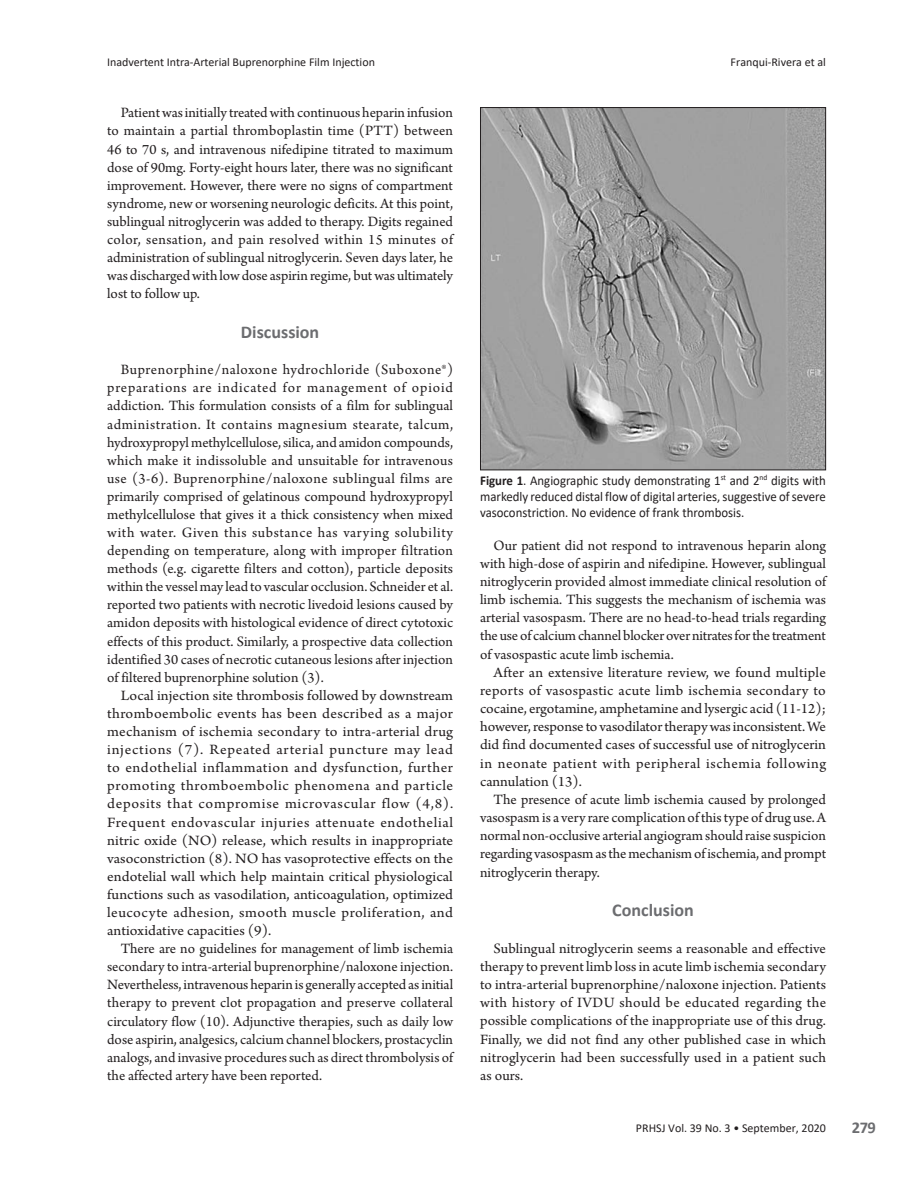
<style>
.page{position:relative;width:917px;height:1187px;background:#fff}
.page>*{position:absolute;margin:0;border:0;box-sizing:border-box;transform-origin:0 0}
.Article_Subtitle{font:700 18px "Calibri";color:#6c6d70}
.t1{font:700 16.5px "Calibri";color:#6c6d70}
.Article_Text{font:15px/18.1px "Arno Pro";color:#231f20;text-align:justify}
.Article_Text-2{font:15px/18px "Arno Pro";color:#231f20;text-align:justify;scale:1.05 1}
.Figures_and_tables{font:13.5px/16.2px "Calibri";color:#231f20;text-align:justify;scale:.95 1}
.t2{font:12px "Calibri";color:#231f20}
.s1{font-weight:700}
</style>
<div class="page">
<img style="left:482px;top:109px;width:341px;height:359px">
<div style="left:480px;top:107px;width:345px;height:363px;border:1px solid #231f20"></div>
<p class="t2" style="left:107px;top:54px;width:269px">Inadvertent Intra-Arterial Buprenorphine Film Injection</p>
<p class="Article_Text" style="left:107px;top:105px;width:347px;text-indent:14px">Patient was initially treated with continuous heparin infusion to maintain a partial thromboplastin time (PTT) between 46 to 70 s, and intravenous nifedipine titrated to maximum dose of 90mg. Forty-eight hours later, there was no significant improvement. However, there were no signs of compartment syndrome, new or worsening neurologic deficits. At this point, sublingual nitroglycerin was added to therapy. Digits regained color, sensation, and pain resolved within 15 minutes of administration of sublingual nitroglycerin. Seven days later, he was discharged with low dose aspirin regime, but was ultimately lost to follow up.</p>
<p class="Article_Subtitle" style="left:241px;top:319px;width:80px">Discussion</p>
<p class="Article_Text" style="left:107px;top:361px;width:347px;text-indent:14px">Buprenorphine/naloxone hydrochloride (Suboxone®) preparations are indicated for management of opioid addiction. This formulation consists of a film for sublingual administration. It contains magnesium stearate, talcum, hydroxypropyl methylcellulose, silica, and amidon compounds, which make it indissoluble and unsuitable for intravenous use (3-6). Buprenorphine/naloxone sublingual films are primarily comprised of gelatinous compound hydroxypropyl methylcellulose that gives it a thick consistency when mixed with water. Given this substance has varying solubility depending on temperature, along with improper filtration methods (e.g. cigarette filters and cotton), particle deposits within the vessel may lead to vascular occlusion. Schneider et al. reported two patients with necrotic livedoid lesions caused by amidon deposits with histological evidence of direct cytotoxic effects of this product. Similarly, a prospective data collection identified 30 cases of necrotic cutaneous lesions after injection of filtered buprenorphine solution (3).</p>
<p class="Article_Text-2" style="left:107px;top:687px;width:331px;text-indent:13px">Local injection site thrombosis followed by downstream thromboembolic events has been described as a major mechanism of ischemia secondary to intra-arterial drug injections (7). Repeated arterial puncture may lead to endothelial inflammation and dysfunction, further promoting thromboembolic phenomena and particle deposits that compromise microvascular flow (4,8).<br>Frequent endovascular injuries attenuate endothelial nitric oxide (NO) release, which results in inappropriate vasoconstriction (8). NO has vasoprotective effects on the endotelial wall which help maintain critical physiological functions such as vasodilation, anticoagulation, optimized leucocyte adhesion, smooth muscle proliferation, and antioxidative capacities (9).</p>
<p class="Article_Text" style="left:107px;top:940px;width:347px;text-indent:14px">There are no guidelines for management of limb ischemia secondary to intra-arterial buprenorphine/naloxone injection.<br>Nevertheless, intravenous heparin is generally accepted as initial therapy to prevent clot propagation and preserve collateral circulatory flow (10). Adjunctive therapies, such as daily low dose aspirin, analgesics, calcium channel blockers, prostacyclin analogs, and invasive procedures such as direct thrombolysis of the affected artery have been reported.</p>
<p class="t2" style="left:730px;top:54px;width:97px">Franqui-Rivera et al</p>
<p class="Figures_and_tables" style="left:480px;top:471px;width:365px"><span class="s1">Figure 1</span>. Angiographic study demonstrating 1<sup>st</sup> and 2<sup>nd</sup> digits with markedly reduced distal flow of digital arteries, suggestive of severe vasoconstriction. No evidence of frank thrombosis.</p>
<p class="Article_Text" style="left:480px;top:536px;width:347px;text-indent:13px">Our patient did not respond to intravenous heparin along with high-dose of aspirin and nifedipine. However, sublingual nitroglycerin provided almost immediate clinical resolution of limb ischemia. This suggests the mechanism of ischemia was arterial vasospasm. There are no head-to-head trials regarding the use of calcium channel blocker over nitrates for the treatment of vasospastic acute limb ischemia.</p>
<p class="Article_Text" style="left:480px;top:664px;width:347px;text-indent:14px">After an extensive literature review, we found multiple reports of vasospastic acute limb ischemia secondary to cocaine, ergotamine, amphetamine and lysergic acid (11-12); however, response to vasodilator therapy was inconsistent. We did find documented cases of successful use of nitroglycerin in neonate patient with peripheral ischemia following cannulation (13).</p>
<p class="Article_Text" style="left:480px;top:791px;width:347px;text-indent:14px">The presence of acute limb ischemia caused by prolonged vasospasm is a very rare complication of this type of drug use. A normal non-occlusive arterial angiogram should raise suspicion regarding vasospasm as the mechanism of ischemia, and prompt nitroglycerin therapy.</p>
<p class="Article_Subtitle" style="left:612px;top:897px;width:83px">Conclusion</p>
<p class="Article_Text" style="left:480px;top:939px;width:347px;text-indent:13px">Sublingual nitroglycerin seems a reasonable and effective therapy to prevent limb loss in acute limb ischemia secondary to intra-arterial buprenorphine/naloxone injection. Patients with history of IVDU should be educated regarding the possible complications of the inappropriate use of this drug.<br>Finally, we did not find any other published case in which nitroglycerin had been successfully used in a patient such as ours.</p>
<p class="t2" style="left:635px;top:1119px;width:191px">PRHSJ Vol. 39 No. 3 • September, 2020</p>
<p class="t1" style="left:851px;top:1115px;width:26px">279</p>
</div>
